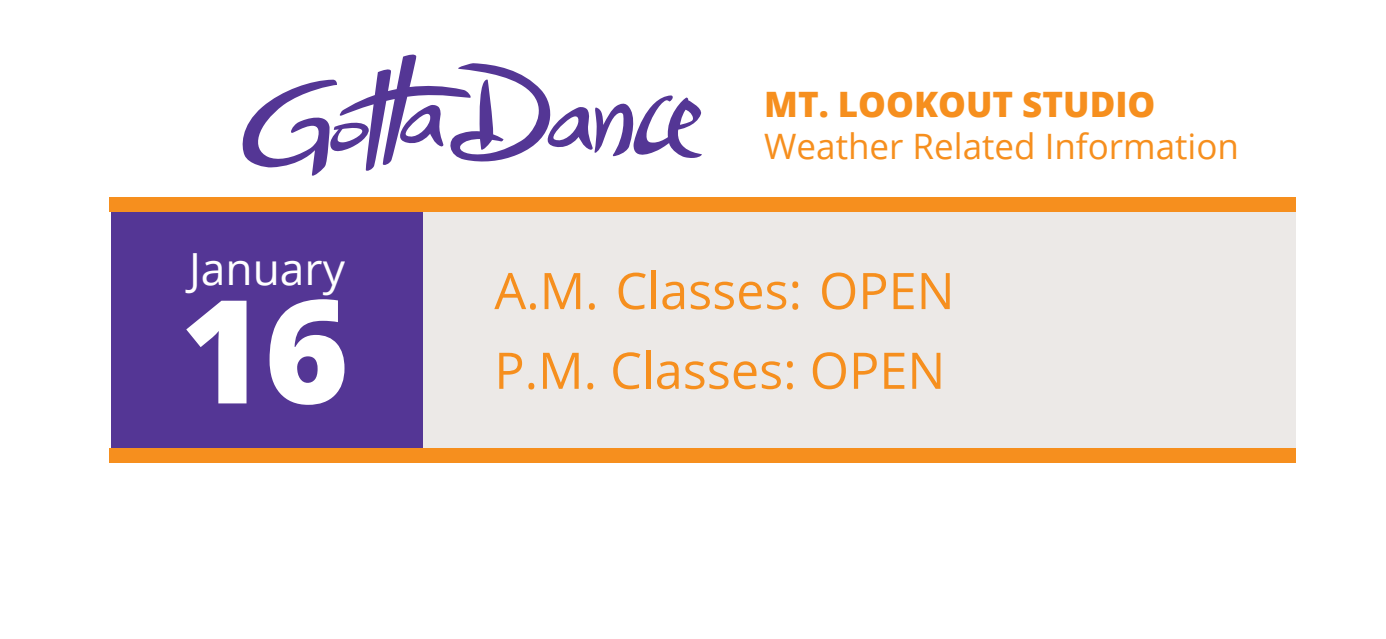
<style>
.page{position:relative;width:1386px;height:639px;background:#fff}
.page>*{position:absolute;margin:0;border:0;box-sizing:border-box;transform-origin:0 0}
.t1{font:800 143.85px "Open Sans";color:#fff}
.t2{font:50.4px "Open Sans";color:#f68f1e}
.t3{font:44.27px "Open Sans";color:#fff}
.t4{font:35px "Open Sans";color:#f68f1e}
.t5{font:800 35px "Open Sans";color:#f68f1e}
</style>
<div class="page">
<div style="left:111px;top:211px;width:313px;height:239px;background:#543695"></div>
<div style="left:423px;top:211px;width:873px;height:239px;background:#ece9e7"></div>
<svg style="left:242px;top:54px;width:460px;height:122px"></svg>
<div style="left:110px;top:197px;width:1186px;height:14px;background:#f68f1e"></div>
<div style="left:110px;top:448px;width:1186px;height:14px;background:#f68f1e"></div>
<p class="t3" style="left:189px;top:238px;width:157px">January</p>
<h1 class="t1" style="left:180px;top:242px;width:170px">16</h1>
<p class="t5" style="left:764px;top:77px;width:393px">MT. LOOKOUT STUDIO</p>
<p class="t4" style="left:764px;top:122px;width:476px">Weather Related Information</p>
<p class="t2" style="left:494px;top:256px;width:462px">A.M. Classes: OPEN</p>
<p class="t2" style="left:494px;top:336px;width:453px">P.M. Classes: OPEN</p>
</div>
